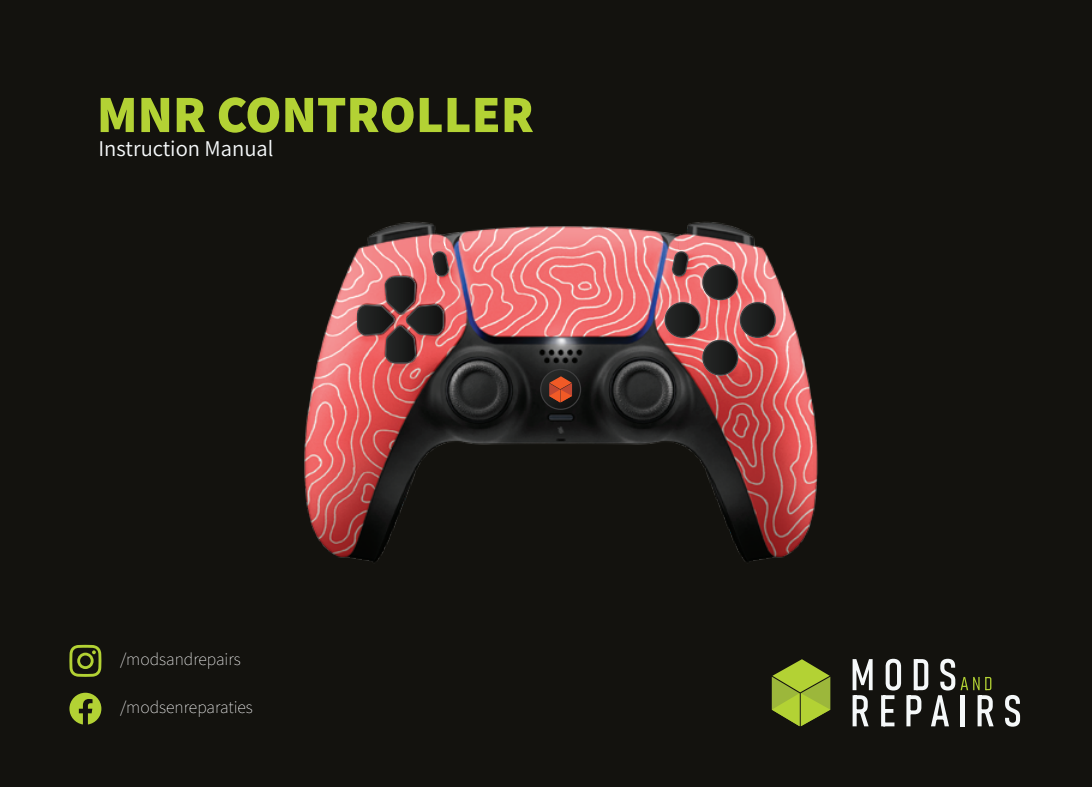
<style>
.page{position:relative;width:1092px;height:787px;background:#fff}
.page>*{position:absolute;margin:0;border:0;box-sizing:border-box;transform-origin:0 0}
.t1{font:800 52.5px "Assistant";color:#b3d234}
.t2{font:22.5px "Assistant";color:#f8fbfc}
.t3{font:200 17.5px "Assistant";color:#fff}
</style>
<div class="page">
<div style="left:0;top:0;width:1091px;height:787px;background:#13120e"></div>
<svg style="left:852px;top:677px;width:20px;height:49px"></svg>
<svg style="left:881px;top:695px;width:2px;height:31px"></svg>
<svg style="left:883px;top:677px;width:110px;height:49px"></svg>
<svg style="left:1005px;top:695px;width:14px;height:31px"></svg>
<svg style="left:771px;top:677px;width:59px;height:49px"></svg>
<svg style="left:69px;top:645px;width:32px;height:32px"></svg>
<svg style="left:69px;top:692px;width:32px;height:32px"></svg>
<img style="left:304px;top:222px;width:652px;height:455px">
<div style="left:678px;top:242px;width:8px;height:7px;background:#f28284"></div>
<svg style="left:540px;top:369px;width:41px;height:41px"></svg>
<svg style="left:664px;top:251px;width:111px;height:124px;background:#a35959"></svg>
<svg style="left:357px;top:242px;width:92px;height:121px"></svg>
<h1 class="t1" style="left:97px;top:78px;width:438px">MNR CONTROLLER</h1>
<p class="t2" style="left:98px;top:133px;width:176px">Instruction Manual</p>
<p class="t3" style="left:120px;top:647px;width:122px">/modsandrepairs</p>
<p class="t3" style="left:120px;top:695px;width:134px">/modsenreparaties</p>
</div>
